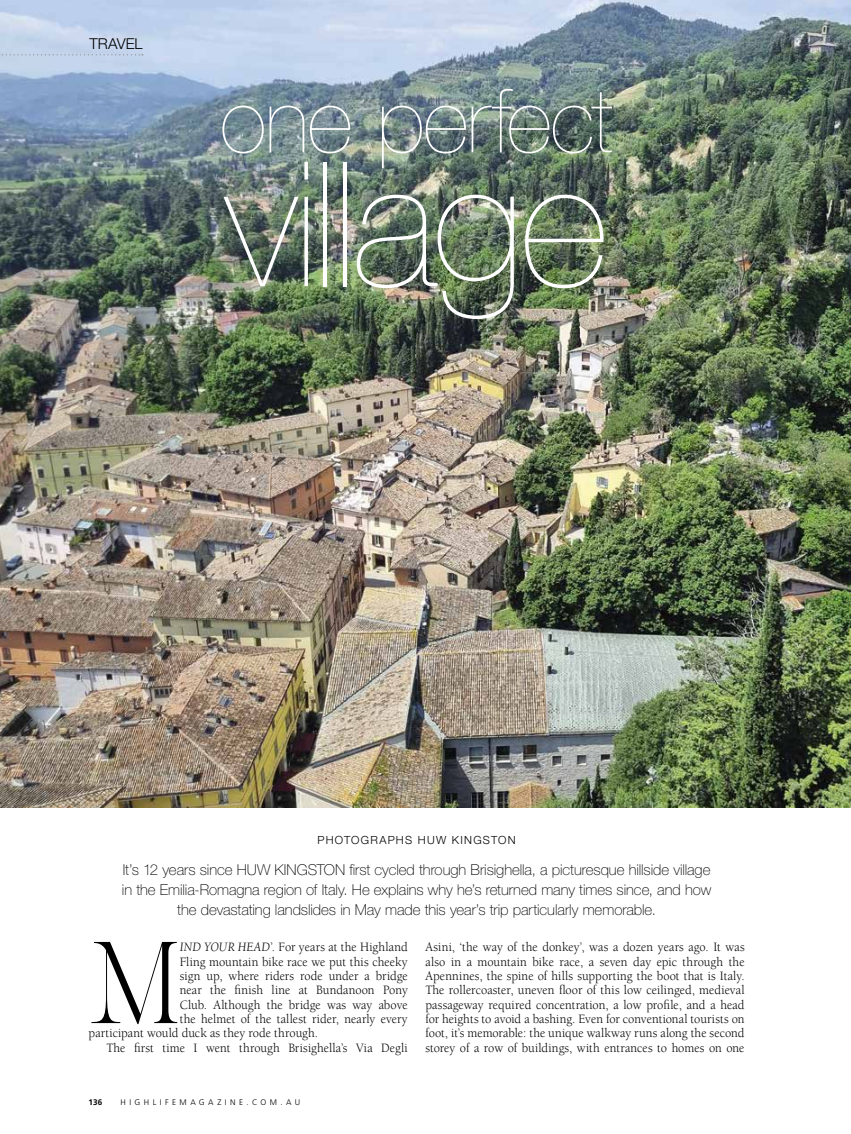
<style>
.page{position:relative;width:851px;height:1134px;background:#fff}
.page>*{position:absolute;margin:0;border:0;box-sizing:border-box;transform-origin:0 0}
.t1{font:200 174px "Helvetica Neue LT Std";letter-spacing:-.02em;color:#fff}
.t2{font:200 115.25px "Butler";color:#000;scale:.95 1}
.t3{font:200 89px "Helvetica Neue LT Std";letter-spacing:-.015em;color:#fff}
.t4{font:100 15px/20px "Helvetica Neue LT Std";letter-spacing:-.005em;color:#000;text-align:center}
.t5{font:300 15px "Helvetica Neue LT Std";color:#000}
.t6{font:13.12px/14.4px "Berkeley Std";color:#000;text-align:justify;scale:.95 1}
.t7{font:300 11.25px "Helvetica Neue LT Std";letter-spacing:.11em;color:#000}
.t8{font:300 8.12px "Frutiger LT Std";letter-spacing:.425em;color:#000}
.t9{font:700 8.12px "Frutiger LT Std";color:#000}
.s1{font-style:italic}
</style>
<div class="page">
<img style="left:0;top:0;width:850px;height:808px">
<svg style="left:0;top:54px;width:143px;height:1px"></svg>
<p class="t5" style="left:90px;top:34px;width:54px">TRAVEL</p>
<h3 class="t3" style="left:220px;top:70px;width:395px">one perfect</h3>
<h1 class="t1" style="left:225px;top:124px;width:384px">village</h1>
<p class="t7" style="left:317px;top:833px;width:200px">PHOTOGRAPHS HUW KINGSTON</p>
<p class="t4" style="left:122px;top:860px;width:590px">It’s 12 years since HUW KINGSTON first cycled through Brisighella, a picturesque hillside village in the Emilia-Romagna region of Italy. He explains why he’s returned many times since, and how the devastating landslides in May made this year’s trip particularly memorable.</p>
<h2 class="t2" style="left:89px;top:911px;width:97px">M</h2>
<p class="t6" style="left:180px;top:940px;width:241px"><span class="s1">IND YOUR HEAD</span>’. For years at the Highland</p>
<p class="t6" style="left:180px;top:954px;width:241px">Fling mountain bike race we put this cheeky</p>
<p class="t6" style="left:180px;top:969px;width:241px">sign up, where riders rode under a bridge</p>
<p class="t6" style="left:180px;top:983px;width:241px">near the finish line at Bundanoon Pony</p>
<p class="t6" style="left:180px;top:997px;width:241px">Club. Although the bridge was way above</p>
<p class="t6" style="left:180px;top:1012px;width:241px">the helmet of the tallest rider, nearly every</p>
<p class="t6" style="left:89px;top:1026px;width:243px">participant would duck as they rode through.</p>
<p class="t6" style="left:106px;top:1041px;width:319px">The first time I went through Brisighella’s Via Degli</p>
<p class="t9" style="left:89px;top:1097px;width:15px">136</p>
<p class="t8" style="left:120px;top:1097px;width:181px">HIGHLIFEMAGAZINE.COM.AU</p>
<p class="t6" style="left:425px;top:940px;width:337px">Asini, ‘the way of the donkey’, was a dozen years ago. It was also in a mountain bike race, a seven day epic through the Apennines, the spine of hills supporting the boot that is Italy.<br>The rollercoaster, uneven floor of this low ceilinged, medieval passageway required concentration, a low profile, and a head for heights to avoid a bashing. Even for conventional tourists on foot, it’s memorable: the unique walkway runs along the second storey of a row of buildings, with entrances to homes on one</p>
</div>
